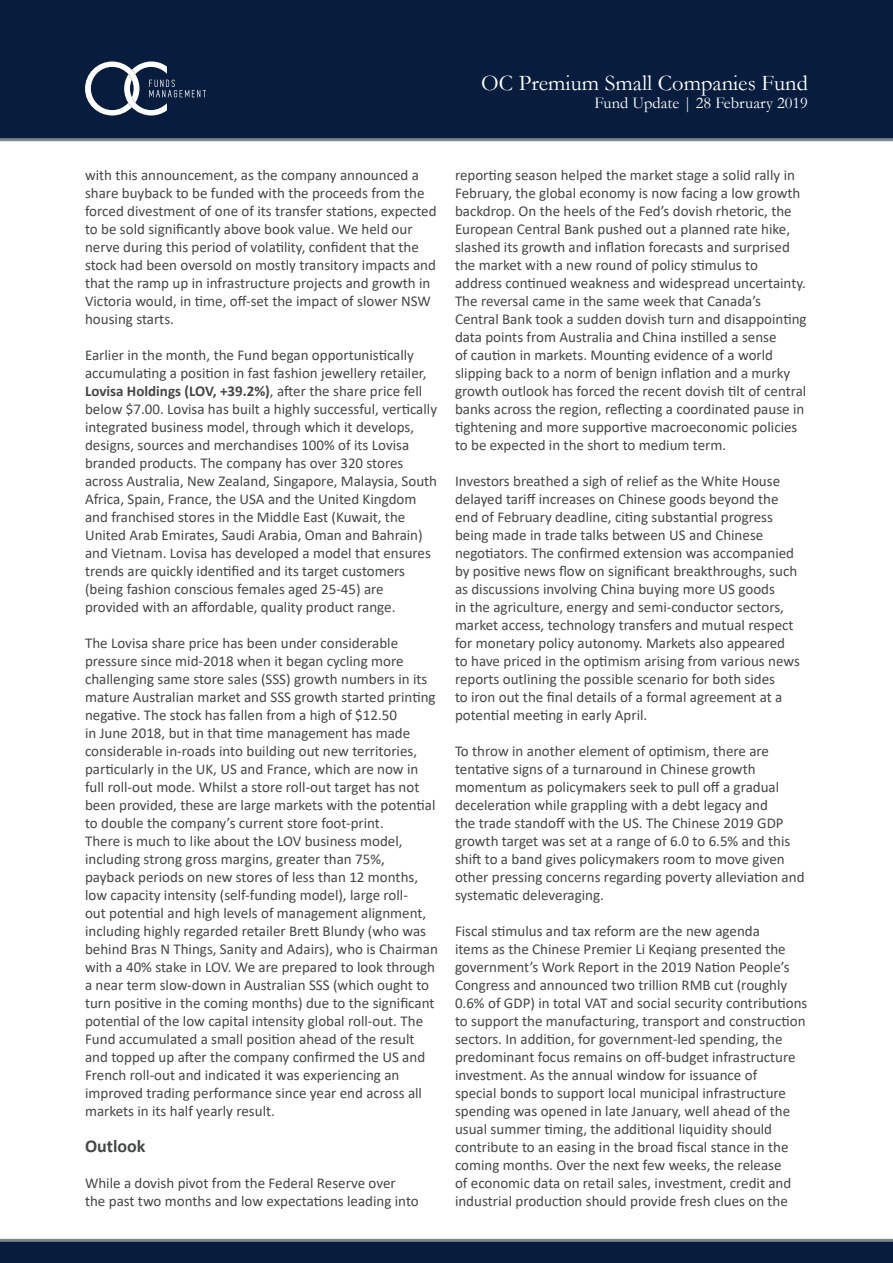
<style>
.page{position:relative;width:893px;height:1263px;background:#fff}
.page>*{position:absolute;margin:0;border:0;box-sizing:border-box;transform-origin:0 0}
.t1{font:22.5px "Garamond";color:#fff}
.t2{font:700 18px "Calibri";color:#454647}
.t3{font:16.5px "Garamond";color:#fff}
.t4{font:15px/18px "Calibri";color:#454647}
.s1{font-weight:700}
</style>
<div class="page">
<div style="left:0;top:1240px;width:893px;height:23px;background:#081d3e"></div>
<hr style="left:0;top:1239px;width:893px;height:3px;background:#7e868d">
<div style="left:0;top:0;width:893px;height:138px;background:#081d3e"></div>
<hr style="left:0;top:138px;width:893px;height:3px;background:#7e868d">
<svg style="left:85px;top:61px;width:121px;height:54px"></svg>
<h1 class="t1" style="left:481px;top:68px;width:328px">OC Premium Small Companies Fund</h1>
<p class="t3" style="left:594px;top:92px;width:215px">Fund Update | 28 February 2019</p>
<p class="t4" style="left:85px;top:166px;width:353px">with this announcement, as the company announced a share buyback to be funded with the proceeds from the forced divestment of one of its transfer stations, expected to be sold significantly above book value. We held our nerve during this period of volatility, confident that the stock had been oversold on mostly transitory impacts and that the ramp up in infrastructure projects and growth in Victoria would, in time, off-set the impact of slower NSW housing starts.</p>
<p class="t4" style="left:85px;top:346px;width:354px">Earlier in the month, the Fund began opportunistically accumulating a position in fast fashion jewellery retailer, <span class="s1">Lovisa Holdings (LOV, +39.2%)</span>, after the share price fell below $7.00. Lovisa has built a highly successful, vertically integrated business model, through which it develops, designs, sources and merchandises 100% of its Lovisa branded products. The company has over 320 stores across Australia, New Zealand, Singapore, Malaysia, South Africa, Spain, France, the USA and the United Kingdom and franchised stores in the Middle East (Kuwait, the United Arab Emirates, Saudi Arabia, Oman and Bahrain) and Vietnam. Lovisa has developed a model that ensures trends are quickly identified and its target customers (being fashion conscious females aged 25-45) are provided with an affordable, quality product range.</p>
<p class="t4" style="left:85px;top:634px;width:352px">The Lovisa share price has been under considerable pressure since mid-2018 when it began cycling more challenging same store sales (SSS) growth numbers in its mature Australian market and SSS growth started printing negative. The stock has fallen from a high of $12.50<br>in June 2018, but in that time management has made considerable in-roads into building out new territories, particularly in the UK, US and France, which are now in full roll-out mode. Whilst a store roll-out target has not been provided, these are large markets with the potential to double the company’s current store foot-print.</p>
<p class="t4" style="left:85px;top:832px;width:354px">There is much to like about the LOV business model, including strong gross margins, greater than 75%, payback periods on new stores of less than 12 months, low capacity intensity (self-funding model), large roll-<br>out potential and high levels of management alignment, including highly regarded retailer Brett Blundy (who was behind Bras N Things, Sanity and Adairs), who is Chairman with a 40% stake in LOV. We are prepared to look through a near term slow-down in Australian SSS (which ought to turn positive in the coming months) due to the significant potential of the low capital intensity global roll-out. The Fund accumulated a small position ahead of the result and topped up after the company confirmed the US and French roll-out and indicated it was experiencing an improved trading performance since year end across all markets in its half yearly result.</p>
<p class="t2" style="left:85px;top:1133px;width:62px">Outlook</p>
<p class="t4" style="left:85px;top:1174px;width:335px">While a dovish pivot from the Federal Reserve over the past two months and low expectations leading into</p>
<p class="t4" style="left:455px;top:166px;width:353px">reporting season helped the market stage a solid rally in February, the global economy is now facing a low growth backdrop. On the heels of the Fed’s dovish rhetoric, the European Central Bank pushed out a planned rate hike, slashed its growth and inflation forecasts and surprised the market with a new round of policy stimulus to address continued weakness and widespread uncertainty.<br>The reversal came in the same week that Canada’s Central Bank took a sudden dovish turn and disappointing data points from Australia and China instilled a sense<br>of caution in markets. Mounting evidence of a world slipping back to a norm of benign inflation and a murky growth outlook has forced the recent dovish tilt of central banks across the region, reflecting a coordinated pause in tightening and more supportive macroeconomic policies to be expected in the short to medium term.</p>
<p class="t4" style="left:455px;top:472px;width:346px">Investors breathed a sigh of relief as the White House delayed tariff increases on Chinese goods beyond the end of February deadline, citing substantial progress being made in trade talks between US and Chinese negotiators. The confirmed extension was accompanied by positive news flow on significant breakthroughs, such as discussions involving China buying more US goods<br>in the agriculture, energy and semi-conductor sectors, market access, technology transfers and mutual respect for monetary policy autonomy. Markets also appeared to have priced in the optimism arising from various news reports outlining the possible scenario for both sides<br>to iron out the final details of a formal agreement at a potential meeting in early April.</p>
<p class="t4" style="left:455px;top:742px;width:351px">To throw in another element of optimism, there are tentative signs of a turnaround in Chinese growth momentum as policymakers seek to pull off a gradual deceleration while grappling with a debt legacy and<br>the trade standoff with the US. The Chinese 2019 GDP growth target was set at a range of 6.0 to 6.5% and this shift to a band gives policymakers room to move given other pressing concerns regarding poverty alleviation and systematic deleveraging.</p>
<p class="t4" style="left:455px;top:922px;width:354px">Fiscal stimulus and tax reform are the new agenda<br>items as the Chinese Premier Li Keqiang presented the government’s Work Report in the 2019 Nation People’s Congress and announced two trillion RMB cut (roughly 0.6% of GDP) in total VAT and social security contributions to support the manufacturing, transport and construction sectors. In addition, for government-led spending, the predominant focus remains on off-budget infrastructure investment. As the annual window for issuance of<br>special bonds to support local municipal infrastructure spending was opened in late January, well ahead of the usual summer timing, the additional liquidity should contribute to an easing in the broad fiscal stance in the coming months. Over the next few weeks, the release<br>of economic data on retail sales, investment, credit and industrial production should provide fresh clues on the</p>
</div>
